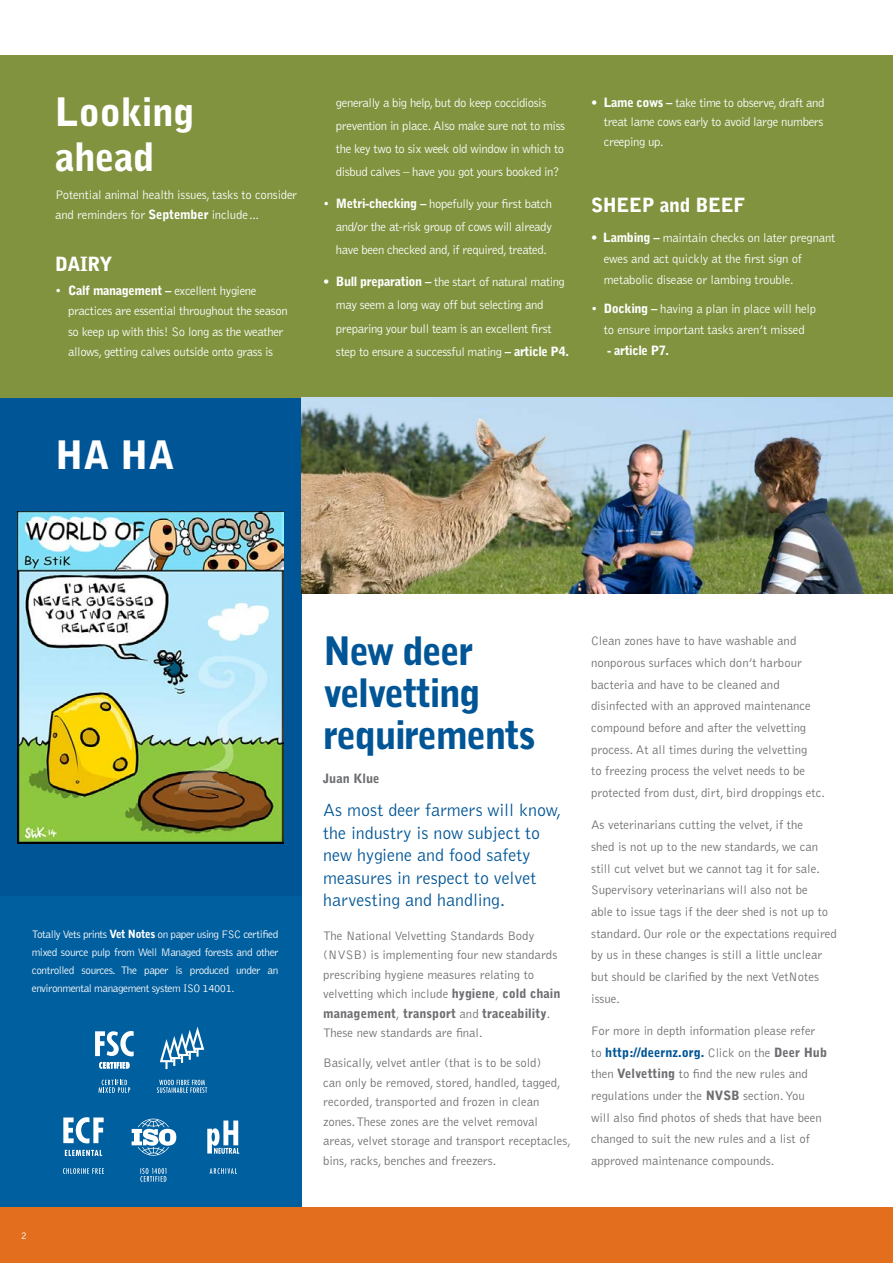
<style>
.page{position:relative;width:893px;height:1263px;background:#fff}
.page>*{position:absolute;margin:0;border:0;box-sizing:border-box;transform-origin:0 0}
.t1{font:900 39px/42px "Bell Gothic Std";letter-spacing:-.04em;color:#005596}
.t2{font:900 39px/44.2px "Bell Gothic Std";letter-spacing:-.015em;color:#fff}
.t3{font:900 19.5px "Bell Gothic Std";letter-spacing:-.015em;color:#fff}
.t4{font:300 18px/22.5px "Bell Gothic Std";color:#005596}
.t5{font:300 12.75px/21.6px "Bell Gothic Std";color:#6d6e71}
.t6{font:300 12.75px/23.2px "Bell Gothic Std";letter-spacing:-.03em;color:#fff}
.t7{font:900 12.75px "Bell Gothic Std";letter-spacing:-.03em;color:#fff}
.t8{font:900 12.75px "Bell Gothic Std";color:#6d6e71}
.t9{font:300 11.25px/18px "Bell Gothic Std";letter-spacing:-.04em;color:#fff;text-align:justify}
.t10{font:300 10.5px "Bell Gothic Std";color:#fff}
.s1{font-weight:900}
.s2{font-weight:900;color:#005596}
</style>
<div class="page">
<div style="left:0;top:398px;width:302px;height:498px;background:#005596"></div>
<div style="left:0;top:896px;width:302px;height:312px;background:#005f9e"></div>
<div style="left:0;top:55px;width:893px;height:343px;background:#81933f"></div>
<div style="left:0;top:1208px;width:893px;height:55px;background:#e36f1e"></div>
<img style="left:302px;top:398px;width:591px;height:195px">
<img style="left:18px;top:512px;width:266px;height:332px">
<svg style="left:207px;top:1120px;width:32px;height:34px"></svg>
<svg style="left:132px;top:1118px;width:45px;height:38px"></svg>
<svg style="left:210px;top:1168px;width:27px;height:6px"></svg>
<svg style="left:140px;top:1168px;width:26px;height:14px"></svg>
<svg style="left:63px;top:1117px;width:41px;height:39px"></svg>
<svg style="left:63px;top:1168px;width:41px;height:6px"></svg>
<svg style="left:95px;top:1031px;width:39px;height:25px"></svg>
<svg style="left:99px;top:1062px;width:31px;height:7px"></svg>
<svg style="left:160px;top:1027px;width:44px;height:42px"></svg>
<svg style="left:98px;top:1080px;width:32px;height:13px"></svg>
<svg style="left:157px;top:1080px;width:50px;height:13px"></svg>
<h1 class="t2" style="left:55px;top:91px;width:141px">Looking ahead</h1>
<p class="t6" style="left:55px;top:185px;width:243px;line-height:20.2px">Potential animal health issues, tasks to consider and reminders for <span class="s1">September</span> include…</p>
<h2 class="t3" style="left:55px;top:252px;width:59px">DAIRY</h2>
<p class="t6" style="left:68px;top:281px;width:221px;line-height:20.2px;text-indent:-13px">• <span class="s1">Calf management –</span> excellent hygiene practices are essential throughout the season so keep up with this! So long as the weather allows, getting calves outside onto grass is</p>
<p class="t6" style="left:336px;top:91px;width:231px">generally a big help, but do keep coccidiosis prevention in place. Also make sure not to miss the key two to six week old window in which to disbud calves – have you got yours booked in?</p>
<p class="t6" style="left:336px;top:192px;width:218px;text-align:justify;text-indent:-13px">• <span class="s1">Metri-checking –</span> hopefully your first batch and/or the at-risk group of cows will already have been checked and, if required, treated.</p>
<p class="t6" style="left:336px;top:271px;width:235px;text-indent:-13px"><span class="s1">• Bull preparation –</span> the start of natural mating may seem a long way off but selecting and preparing your bull team is an excellent first step to ensure a successful mating <span class="s1">– article P4.</span></p>
<p class="t6" style="left:604px;top:93px;width:222px;line-height:19.5px;text-align:justify;text-indent:-13px"><span class="s1">• Lame cows –</span> take time to observe, draft and treat lame cows early to avoid large numbers creeping up.</p>
<h2 class="t3" style="left:591px;top:194px;width:156px">SHEEP and BEEF</h2>
<p class="t6" style="left:604px;top:227px;width:233px;line-height:21px;text-indent:-13px"><span class="s1">• Lambing –</span> maintain checks on later pregnant ewes and act quickly at the first sign of metabolic disease or lambing trouble.</p>
<p class="t6" style="left:591px;top:299px;width:227px;line-height:21px;text-align:center">• <span class="s1">Docking –</span> having a plan in place will help to ensure important tasks aren’t missed</p>
<p class="t7" style="left:607px;top:343px;width:63px">- article P7.</p>
<h1 class="t2" style="left:55px;top:434px;width:121px">HA HA</h1>
<p class="t9" style="left:32px;top:926px;width:248px">Totally Vets prints <span class="s1">Vet Notes</span> on paper using FSC certified mixed source pulp from Well Managed forests and other controlled sources. The paper is produced under an environmental management system ISO 14001.</p>
<p class="t10" style="left:21px;top:1230px;width:7px">2</p>
<h1 class="t1" style="left:323px;top:630px;width:214px">New deer velvetting requirements</h1>
<p class="t8" style="left:323px;top:771px;width:58px">Juan Klue</p>
<h3 class="t4" style="left:323px;top:800px;width:240px">As most deer farmers will know, the industry is now subject to new hygiene and food safety measures in respect to velvet harvesting and handling.</h3>
<p class="t5" style="left:323px;top:926px;width:239px;line-height:19.5px">The National Velvetting Standards Body (NVSB) is implementing four new standards prescribing hygiene measures relating to velvetting which include <span class="s1">hygiene</span>, <span class="s1">cold chain management</span>, <span class="s1">transport</span> and <span class="s1">traceability</span>.<br>These new standards are final.</p>
<p class="t5" style="left:323px;top:1054px;width:249px;line-height:19.5px">Basically, velvet antler (that is to be sold)<br>can only be removed, stored, handled, tagged, recorded, transported and frozen in clean zones. These zones are the velvet removal areas, velvet storage and transport receptacles, bins, racks, benches and freezers.</p>
<p class="t5" style="left:591px;top:630px;width:235px">Clean zones have to have washable and nonporous surfaces which don’t harbour bacteria and have to be cleaned and disinfected with an approved maintenance compound before and after the velvetting process. At all times during the velvetting<br>to freezing process the velvet needs to be protected from dust, dirt, bird droppings etc.</p>
<p class="t5" style="left:591px;top:814px;width:247px">As veterinarians cutting the velvet, if the<br>shed is not up to the new standards, we can still cut velvet but we cannot tag it for sale.<br>Supervisory veterinarians will also not be<br>able to issue tags if the deer shed is not up to standard. Our role or the expectations required by us in these changes is still a little unclear but should be clarified by the next VetNotes issue.</p>
<p class="t5" style="left:591px;top:1020px;width:238px">For more in depth information please refer to <span class="s2">http://deernz.org.</span> Click on the <span class="s1">Deer Hub </span>then <span class="s1">Velvetting</span> to find the new rules and regulations under the <span class="s1">NVSB</span> section. You<br>will also find photos of sheds that have been changed to suit the new rules and a list of approved maintenance compounds.</p>
</div>
